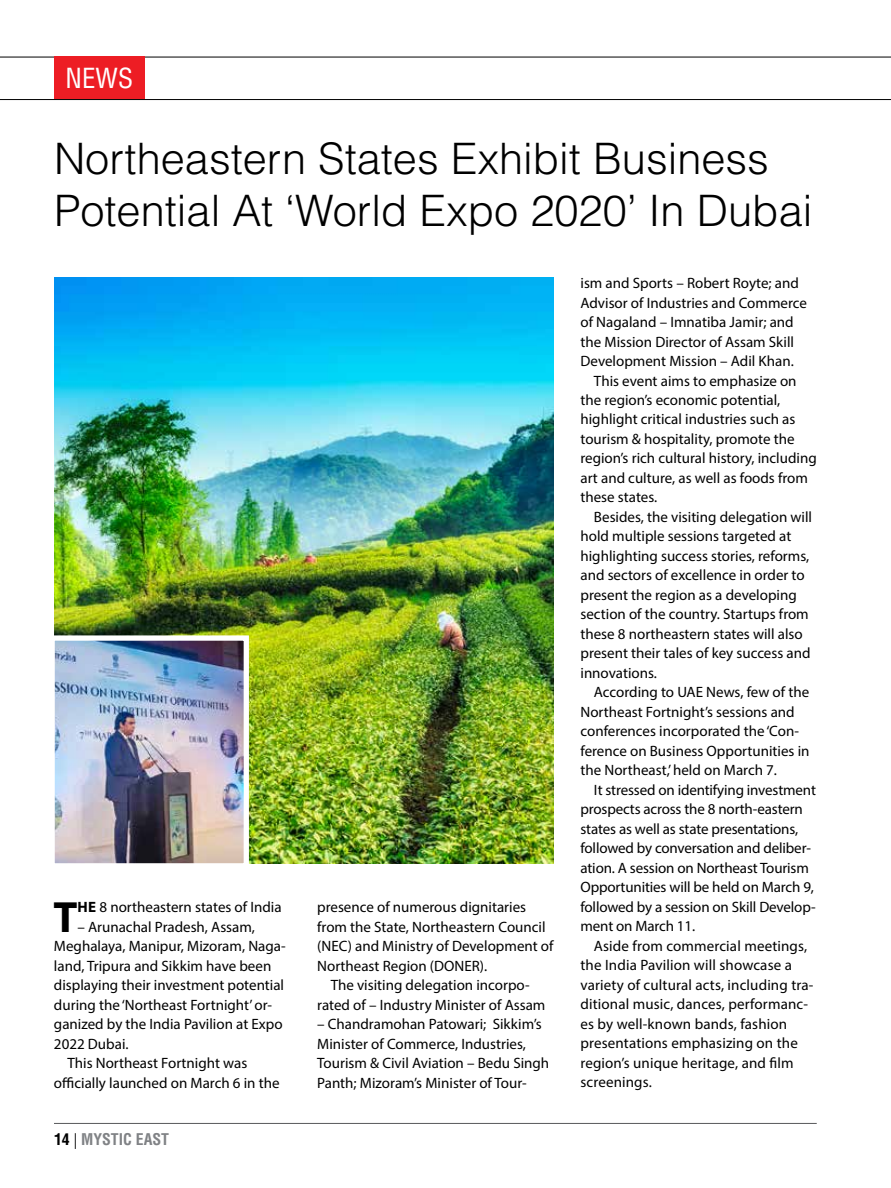
<style>
.page{position:relative;width:891px;height:1188px;background:#fff}
.page>*{position:absolute;margin:0;border:0;box-sizing:border-box;transform-origin:0 0}
.t1{font:700 43.95px "Myriad Pro";color:#000}
.t2{font:300 43.35px/52.1px "Helvetica LT Std";color:#000}
.t3{font:condensed 27px "Helvetica LT Std";color:#fff}
.t4{font:700 condensed 15.75px "Helvetica LT Std";color:#808285}
.t5{font:15px/19.5px "Myriad Pro";color:#000}
.s1{font-weight:700}
.s2{color:#000}
.s3{font-weight:300;font-stretch:normal;color:#000}
</style>
<div class="page">
<hr style="left:54px;top:1123px;width:763px;height:1px;background:#58595b">
<hr style="left:0;top:57px;width:891px;height:1px;background:#000">
<hr style="left:0;top:99px;width:891px;height:1px;background:#000">
<img style="left:54px;top:278px;width:500px;height:586px">
<img style="left:56px;top:641px;width:187px;height:221px">
<div style="left:50px;top:635px;width:199px;height:233px;border:5px solid #fff"></div>
<div style="left:54px;top:56px;width:91px;height:43px;background:#ed1d24"></div>
<h3 class="t3" style="left:66px;top:61px;width:69px">NEWS</h3>
<h2 class="t2" style="left:54px;top:133px;width:760px">Northeastern States Exhibit Business<br>Potential At ‘World Expo 2020’ In Dubai</h2>
<h1 class="t1" style="left:53px;top:888px;width:26px">T</h1>
<p class="t5" style="left:78px;top:897px;width:206px"><span class="s1">HE</span> 8 northeastern states of India</p>
<p class="t5" style="left:77px;top:916px;width:179px">– Arunachal Pradesh, Assam,</p>
<p class="t5" style="left:54px;top:936px;width:233px">Meghalaya, Manipur, Mizoram, Naga-</p>
<p class="t5" style="left:54px;top:955px;width:219px">land, Tripura and Sikkim have been</p>
<p class="t5" style="left:54px;top:975px;width:232px">displaying their investment potential</p>
<p class="t5" style="left:54px;top:994px;width:220px">during the ‘Northeast Fortnight’ or-</p>
<p class="t5" style="left:54px;top:1014px;width:230px">ganized by the India Pavilion at Expo</p>
<p class="t5" style="left:54px;top:1033px;width:76px">2022 Dubai.</p>
<p class="t5" style="left:67px;top:1053px;width:181px">This Northeast Fortnight was</p>
<p class="t5" style="left:54px;top:1072px;width:227px">officially launched on March 6 in the</p>
<p class="t4" style="left:54px;top:1130px;width:117px"><span class="s2">14</span> <span class="s3">|</span> MYSTIC EAST</p>
<p class="t5" style="left:317px;top:897px;width:210px">presence of numerous dignitaries</p>
<p class="t5" style="left:317px;top:916px;width:230px">from the State, Northeastern Council</p>
<p class="t5" style="left:317px;top:936px;width:238px">(NEC) and Ministry of Development of</p>
<p class="t5" style="left:317px;top:955px;width:171px">Northeast Region (DONER).</p>
<p class="t5" style="left:331px;top:975px;width:200px">The visiting delegation incorpo-</p>
<p class="t5" style="left:317px;top:994px;width:230px">rated of – Industry Minister of Assam</p>
<p class="t5" style="left:317px;top:1014px;width:234px">– Chandramohan Patowari; Sikkim’s Minister of Commerce, Industries, Tourism &amp; Civil Aviation – Bedu Singh Panth; Mizoram’s Minister of Tour-</p>
<p class="t5" style="left:580px;top:273px;width:220px">ism and Sports – Robert Royte; and</p>
<p class="t5" style="left:580px;top:292px;width:228px">Advisor of Industries and Commerce</p>
<p class="t5" style="left:580px;top:312px;width:215px">of Nagaland – Imnatiba Jamir; and</p>
<p class="t5" style="left:580px;top:331px;width:215px">the Mission Director of Assam Skill</p>
<p class="t5" style="left:580px;top:351px;width:215px">Development Mission – Adil Khan.</p>
<p class="t5" style="left:594px;top:370px;width:204px">This event aims to emphasize on</p>
<p class="t5" style="left:580px;top:390px;width:201px">the region’s economic potential,</p>
<p class="t5" style="left:580px;top:409px;width:216px">highlight critical industries such as</p>
<p class="t5" style="left:580px;top:429px;width:216px">tourism &amp; hospitality, promote the</p>
<p class="t5" style="left:580px;top:448px;width:238px">region’s rich cultural history, including</p>
<p class="t5" style="left:580px;top:468px;width:229px">art and culture, as well as foods from</p>
<p class="t5" style="left:580px;top:487px;width:78px">these states.</p>
<p class="t5" style="left:594px;top:507px;width:220px">Besides, the visiting delegation will</p>
<p class="t5" style="left:580px;top:526px;width:212px">hold multiple sessions targeted at</p>
<p class="t5" style="left:580px;top:546px;width:230px">highlighting success stories, reforms,</p>
<p class="t5" style="left:580px;top:565px;width:226px">and sectors of excellence in order to</p>
<p class="t5" style="left:580px;top:585px;width:218px">present the region as a developing</p>
<p class="t5" style="left:580px;top:604px;width:230px">section of the country. Startups from</p>
<p class="t5" style="left:580px;top:624px;width:224px">these 8 northeastern states will also</p>
<p class="t5" style="left:580px;top:643px;width:232px">present their tales of key success and</p>
<p class="t5" style="left:580px;top:663px;width:78px">innovations.</p>
<p class="t5" style="left:594px;top:682px;width:217px">According to UAE News, few of the</p>
<p class="t5" style="left:580px;top:702px;width:216px">Northeast Fortnight’s sessions and</p>
<p class="t5" style="left:580px;top:721px;width:220px">conferences incorporated the ‘Con-</p>
<p class="t5" style="left:580px;top:741px;width:231px">ference on Business Opportunities in</p>
<p class="t5" style="left:580px;top:760px;width:198px">the Northeast,’ held on March 7.</p>
<p class="t5" style="left:594px;top:780px;width:223px">It stressed on identifying investment</p>
<p class="t5" style="left:580px;top:799px;width:224px">prospects across the 8 north-eastern</p>
<p class="t5" style="left:580px;top:819px;width:219px">states as well as state presentations,</p>
<p class="t5" style="left:580px;top:838px;width:232px">followed by conversation and deliber-</p>
<p class="t5" style="left:580px;top:858px;width:230px">ation. A session on Northeast Tourism</p>
<p class="t5" style="left:580px;top:877px;width:235px">Opportunities will be held on March 9,</p>
<p class="t5" style="left:580px;top:897px;width:237px">followed by a session on Skill Develop-</p>
<p class="t5" style="left:580px;top:916px;width:116px">ment on March 11.</p>
<p class="t5" style="left:594px;top:936px;width:215px">Aside from commercial meetings,</p>
<p class="t5" style="left:580px;top:955px;width:213px">the India Pavilion will showcase a</p>
<p class="t5" style="left:580px;top:975px;width:234px">variety of cultural acts, including tra-</p>
<p class="t5" style="left:580px;top:994px;width:229px">ditional music, dances, performanc-</p>
<p class="t5" style="left:580px;top:1014px;width:208px">es by well-known bands, fashion</p>
<p class="t5" style="left:580px;top:1033px;width:219px">presentations emphasizing on the</p>
<p class="t5" style="left:580px;top:1053px;width:215px">region’s unique heritage, and film</p>
<p class="t5" style="left:580px;top:1072px;width:73px">screenings.</p>
</div>
